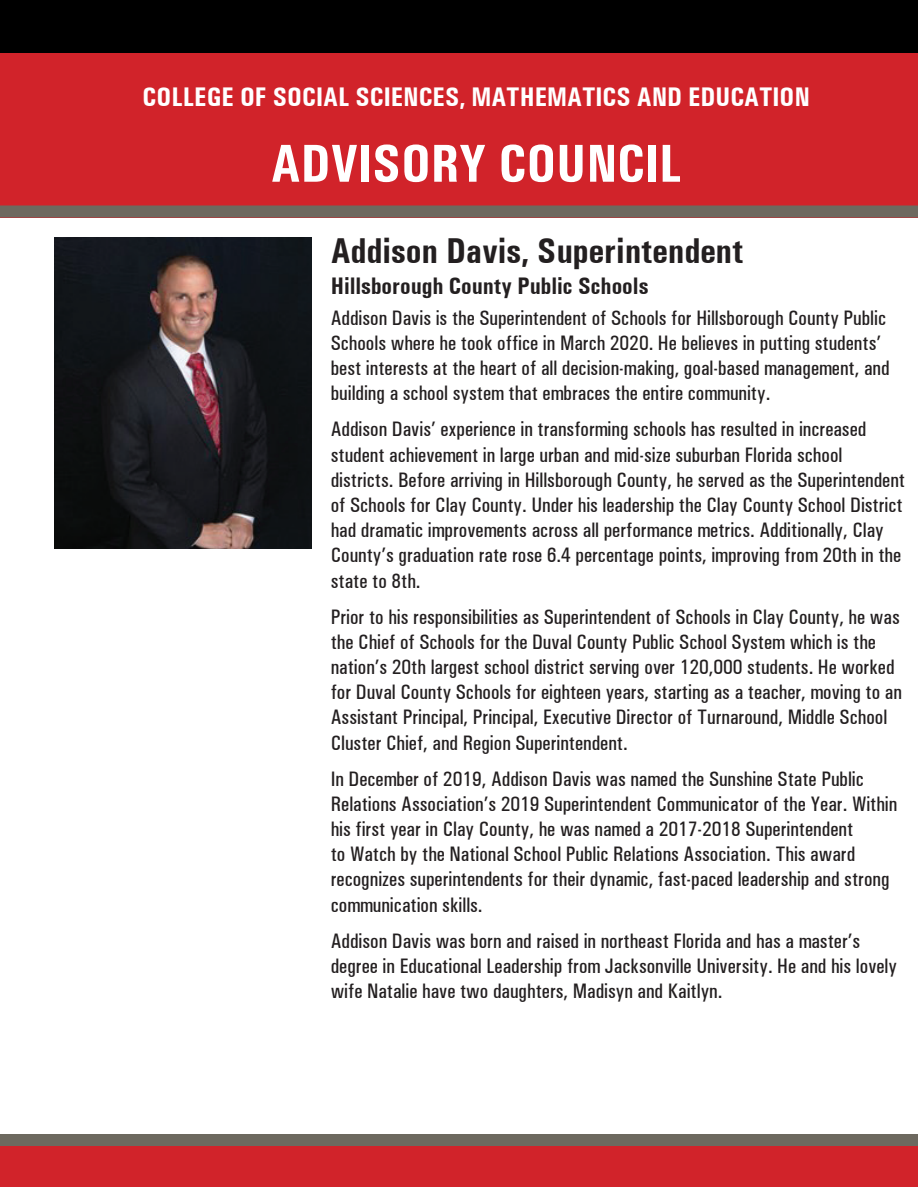
<style>
.page{position:relative;width:918px;height:1188px;background:#fff}
.page>*{position:absolute;margin:0;border:0;box-sizing:border-box;transform-origin:0 0}
.t1{font:700 condensed 54px "Univers";color:#fff}
.t2{font:700 condensed 36px "Univers";color:#231f20}
.t3{font:700 condensed 27px "Univers";color:#fff}
.t4{font:700 condensed 24px "Univers";color:#231f20}
.t5{font:500 condensed 21px/25.2px "Univers";color:#231f20}
</style>
<div class="page">
<div style="left:0;top:0;width:918px;height:218px;background:#d1232a"></div>
<div style="left:0;top:0;width:918px;height:52px;background:#000"></div>
<div style="left:0;top:206px;width:918px;height:12px;background:#6d695f"></div>
<div style="left:0;top:1134px;width:918px;height:52px;background:#d1232a"></div>
<div style="left:0;top:1134px;width:918px;height:12px;background:#6d695f"></div>
<img style="left:54px;top:237px;width:258px;height:311px">
<p class="t3" style="left:142px;top:81px;width:669px">COLLEGE OF SOCIAL SCIENCES, MATHEMATICS AND EDUCATION</p>
<h1 class="t1" style="left:271px;top:131px;width:413px">ADVISORY COUNCIL</h1>
<h2 class="t2" style="left:331px;top:229px;width:414px">Addison Davis, Superintendent</h2>
<p class="t4" style="left:331px;top:272px;width:319px">Hillsborough County Public Schools</p>
<p class="t5" style="left:331px;top:305px;width:560px">Addison Davis is the Superintendent of Schools for Hillsborough County Public Schools where he took office in March 2020. He believes in putting students’ best interests at the heart of all decision-making, goal-based management, and building a school system that embraces the entire community.</p>
<p class="t5" style="left:331px;top:417px;width:576px">Addison Davis’ experience in transforming schools has resulted in increased student achievement in large urban and mid-size suburban Florida school districts. Before arriving in Hillsborough County, he served as the Superintendent of Schools for Clay County. Under his leadership the Clay County School District had dramatic improvements across all performance metrics. Additionally, Clay County’s graduation rate rose 6.4 percentage points, improving from 20th in the state to 8th.</p>
<p class="t5" style="left:331px;top:604px;width:573px">Prior to his responsibilities as Superintendent of Schools in Clay County, he was the Chief of Schools for the Duval County Public School System which is the nation’s 20th largest school district serving over 120,000 students. He worked for Duval County Schools for eighteen years, starting as a teacher, moving to an Assistant Principal, Principal, Executive Director of Turnaround, Middle School Cluster Chief, and Region Superintendent.</p>
<p class="t5" style="left:331px;top:766px;width:568px">In December of 2019, Addison Davis was named the Sunshine State Public Relations Association’s 2019 Superintendent Communicator of the Year. Within his first year in Clay County, he was named a 2017-2018 Superintendent<br>to Watch by the National School Public Relations Association. This award recognizes superintendents for their dynamic, fast-paced leadership and strong communication skills.</p>
<p class="t5" style="left:331px;top:928px;width:568px">Addison Davis was born and raised in northeast Florida and has a master’s degree in Educational Leadership from Jacksonville University. He and his lovely wife Natalie have two daughters, Madisyn and Kaitlyn.</p>
</div>
